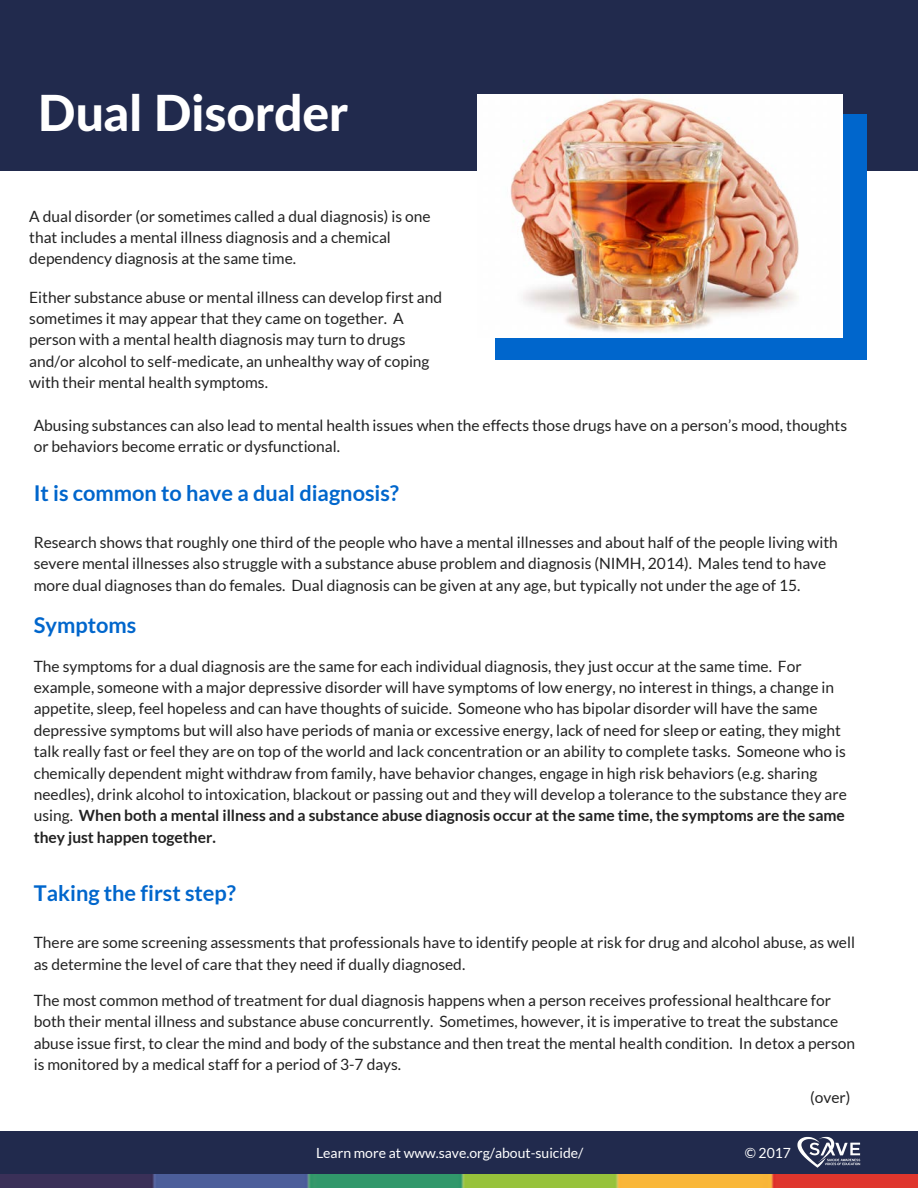
<style>
.page{position:relative;width:918px;height:1188px;background:#fff}
.page>*{position:absolute;margin:0;border:0;box-sizing:border-box;transform-origin:0 0}
.t1{font:800 49.8px "Lato";color:#fff}
.t2{font:700 21.75px "Lato";color:#06c}
.t3{font:15.6px/21.3px "Lato";color:#222}
.t4{font:13.95px "Lato";color:#fff}
.s1{font-weight:700}
</style>
<div class="page">
<div style="left:0;top:0;width:918px;height:171px;background:#212a4d"></div>
<div style="left:0;top:1131px;width:918px;height:57px;background:#212a4d"></div>
<img style="left:797px;top:1136px;width:64px;height:32px">
<img style="left:0;top:1174px;width:918px;height:14px">
<div style="left:495px;top:115px;width:371px;height:245px;background:#06c"></div>
<img style="left:477px;top:94px;width:366px;height:244px">
<h1 class="t1" style="left:38px;top:81px;width:312px">Dual Disorder</h1>
<p class="t3" style="left:29px;top:205px;width:403px">A dual disorder (or sometimes called a dual diagnosis) is one that includes a mental illness diagnosis and a chemical dependency diagnosis at the same time.</p>
<p class="t3" style="left:29px;top:286px;width:414px">Either substance abuse or mental illness can develop first and sometimes it may appear that they came on together. A person with a mental health diagnosis may turn to drugs and/or alcohol to self-medicate, an unhealthy way of coping with their mental health symptoms.</p>
<p class="t3" style="left:34px;top:414px;width:815px">Abusing substances can also lead to mental health issues when the effects those drugs have on a person’s mood, thoughts or behaviors become erratic or dysfunctional.</p>
<h2 class="t2" style="left:34px;top:480px;width:367px">It is common to have a dual diagnosis?</h2>
<p class="t3" style="left:34px;top:531px;width:806px">Research shows that roughly one third of the people who have a mental illnesses and about half of the people living with severe mental illnesses also struggle with a substance abuse problem and diagnosis (NIMH, 2014). Males tend to have more dual diagnoses than do females. Dual diagnosis can be given at any age, but typically not under the age of 15.</p>
<h2 class="t2" style="left:34px;top:613px;width:104px">Symptoms</h2>
<p class="t3" style="left:34px;top:655px;width:815px">The symptoms for a dual diagnosis are the same for each individual diagnosis, they just occur at the same time. For example, someone with a major depressive disorder will have symptoms of low energy, no interest in things, a change in appetite, sleep, feel hopeless and can have thoughts of suicide. Someone who has bipolar disorder will have the same depressive symptoms but will also have periods of mania or excessive energy, lack of need for sleep or eating, they might talk really fast or feel they are on top of the world and lack concentration or an ability to complete tasks. Someone who is chemically dependent might withdraw from family, have behavior changes, engage in high risk behaviors (e.g. sharing needles), drink alcohol to intoxication, blackout or passing out and they will develop a tolerance to the substance they are using. <span class="s1">When both a mental illness and a substance abuse diagnosis occur at the same time, the symptoms are the same they just happen together.</span></p>
<h2 class="t2" style="left:34px;top:881px;width:204px">Taking the first step?</h2>
<p class="t3" style="left:34px;top:932px;width:823px">There are some screening assessments that professionals have to identify people at risk for drug and alcohol abuse, as well as determine the level of care that they need if dually diagnosed.</p>
<p class="t3" style="left:34px;top:989px;width:823px">The most common method of treatment for dual diagnosis happens when a person receives professional healthcare for both their mental illness and substance abuse concurrently. Sometimes, however, it is imperative to treat the substance abuse issue first, to clear the mind and body of the substance and then treat the mental health condition. In detox a person is monitored by a medical staff for a period of 3-7 days.</p>
<p class="t3" style="left:810px;top:1086px;width:42px">(over)</p>
<p class="t4" style="left:316px;top:1145px;width:269px">Learn more at www.save.org/about-suicide/</p>
<p class="t4" style="left:745px;top:1145px;width:48px">© 2017</p>
</div>
